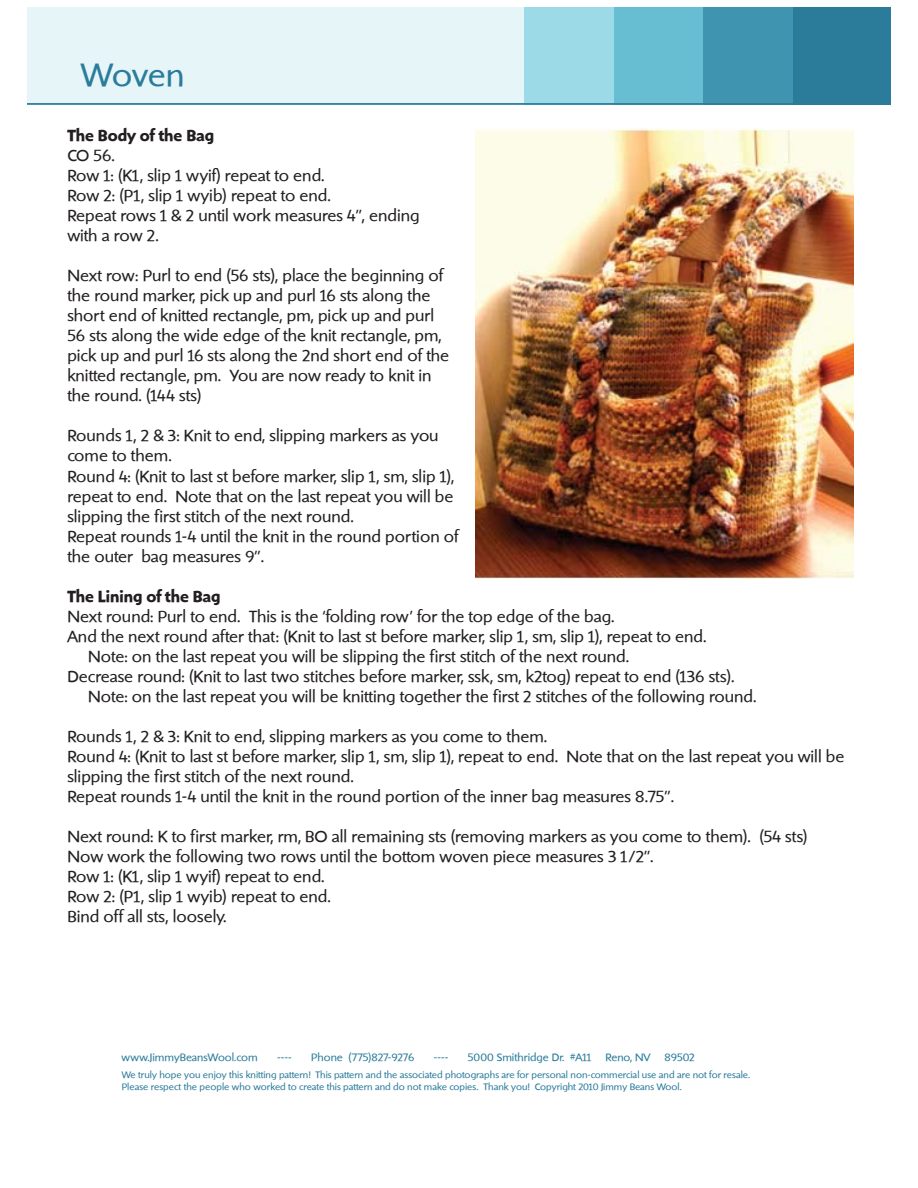
<style>
.page{position:relative;width:918px;height:1188px;background:#fff}
.page>*{position:absolute;margin:0;border:0;box-sizing:border-box;transform-origin:0 0}
.t1{font:33.45px "Shinn RR";letter-spacing:-.005em;color:#2b7c9b}
.t2{font:16.65px/20.1px "Shinn RR";color:#231f20}
.t3{font:700 16.65px "Shinn RR";color:#231f20}
.t4{font:11.1px "Shinn RR";color:#2b7c9b}
.t5{font:9.75px/11.7px "Shinn RR";color:#2b7c9b}
</style>
<div class="page">
<div style="left:27px;top:7px;width:864px;height:98px;background:#e6f5f7"></div>
<div style="left:525px;top:7px;width:90px;height:98px;background:#9ddae8"></div>
<div style="left:614px;top:7px;width:90px;height:98px;background:#67bdd2"></div>
<div style="left:704px;top:7px;width:90px;height:98px;background:#3f95b0"></div>
<div style="left:793px;top:7px;width:98px;height:98px;background:#2b7c9b"></div>
<hr style="left:27px;top:103px;width:856px;height:2px;background:#2b7c9b">
<img style="left:476px;top:128px;width:378px;height:450px">
<h1 class="t1" style="left:81px;top:55px;width:105px">Woven</h1>
<p class="t3" style="left:67px;top:125px;width:148px">The Body of the Bag</p>
<p class="t2" style="left:67px;top:145px;width:354px">CO 56.<br>Row 1: (K1, slip 1 wyif) repeat to end.<br>Row 2: (P1, slip 1 wyib) repeat to end.<br>Repeat rows 1 &amp; 2 until work measures 4”, ending with a row 2.</p>
<p class="t2" style="left:67px;top:265px;width:384px">Next row: Purl to end (56 sts), place the beginning of the round marker, pick up and purl 16 sts along the short end of knitted rectangle, pm, pick up and purl 56 sts along the wide edge of the knit rectangle, pm, pick up and purl 16 sts along the 2nd short end of the knitted rectangle, pm. You are now ready to knit in the round. (144 sts)</p>
<p class="t2" style="left:67px;top:426px;width:393px">Rounds 1, 2 &amp; 3: Knit to end, slipping markers as you come to them.<br>Round 4: (Knit to last st before marker, slip 1, sm, slip 1), repeat to end. Note that on the last repeat you will be slipping the first stitch of the next round.<br>Repeat rounds 1-4 until the knit in the round portion of the outer bag measures 9”.</p>
<p class="t3" style="left:67px;top:586px;width:155px">The Lining of the Bag</p>
<p class="t2" style="left:67px;top:606px;width:549px">Next round: Purl to end. This is the ‘folding row’ for the top edge of the bag.</p>
<p class="t2" style="left:67px;top:626px;width:641px">And the next round after that: (Knit to last st before marker, slip 1, sm, slip 1), repeat to end.</p>
<p class="t2" style="left:88px;top:646px;width:543px">Note: on the last repeat you will be slipping the first stitch of the next round.</p>
<p class="t2" style="left:67px;top:666px;width:669px">Decrease round: (Knit to last two stitches before marker, ssk, sm, k2tog) repeat to end (136 sts).</p>
<p class="t2" style="left:88px;top:686px;width:670px">Note: on the last repeat you will be knitting together the first 2 stitches of the following round.</p>
<p class="t2" style="left:67px;top:726px;width:779px">Rounds 1, 2 &amp; 3: Knit to end, slipping markers as you come to them.<br>Round 4: (Knit to last st before marker, slip 1, sm, slip 1), repeat to end. Note that on the last repeat you will be slipping the first stitch of the next round.<br>Repeat rounds 1-4 until the knit in the round portion of the inner bag measures 8.75”.</p>
<p class="t2" style="left:67px;top:826px;width:742px">Next round: K to first marker, rm, BO all remaining sts (removing markers as you come to them). (54 sts)<br>Now work the following two rows until the bottom woven piece measures 3 1/2”.<br>Row 1: (K1, slip 1 wyif) repeat to end.<br>Row 2: (P1, slip 1 wyib) repeat to end.<br>Bind off all sts, loosely.</p>
<p class="t4" style="left:122px;top:1051px;width:138px">www.JimmyBeansWool.com</p>
<p class="t4" style="left:277px;top:1051px;width:16px">----</p>
<p class="t4" style="left:311px;top:1051px;width:105px">Phone (775)827-9276</p>
<p class="t4" style="left:434px;top:1051px;width:16px">----</p>
<p class="t4" style="left:468px;top:1051px;width:125px">5000 Smithridge Dr. #A11</p>
<p class="t4" style="left:605px;top:1051px;width:91px">Reno, NV 89502</p>
<p class="t5" style="left:122px;top:1069px;width:630px">We truly hope you enjoy this knitting pattern! This pattern and the associated photographs are for personal non-commercial use and are not for resale.<br>Please respect the people who worked to create this pattern and do not make copies. Thank you! Copyright 2010 Jimmy Beans Wool.</p>
</div>
